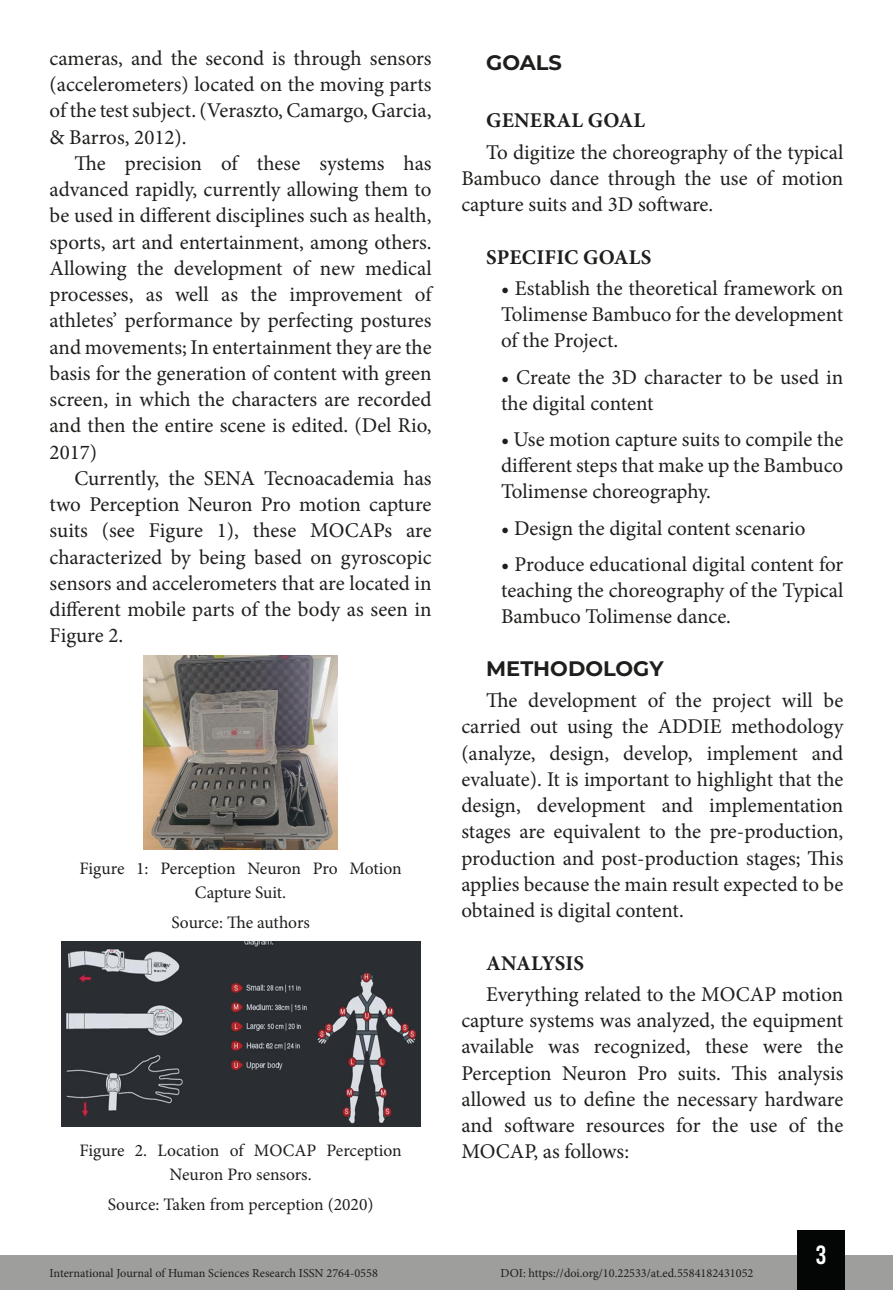
<style>
.page{position:relative;width:893px;height:1290px;background:#fff}
.page>*{position:absolute;margin:0;border:0;box-sizing:border-box;transform-origin:0 0}
.t1{font:26.25px "Bebas Kai";color:#fff}
.TXT{font:21px/26.2px "Minion Pro";color:#1e1e1c;text-align:justify}
.LISTA_simples{font:21px/26.2px "Minion Pro";letter-spacing:-.005em;color:#1e1e1c;text-align:justify}
.SUB{font:700 21px "Minion Pro";letter-spacing:.01em;color:#1e1e1c}
.TITULO{font:700 21px "Montserrat";color:#1e1e1c}
.INFO{font:17.5px/24.5px "Minion Pro";color:#1e1e1c;text-align:center}
.t2{font:12.25px "Minion Pro";color:#1e1e1c}
</style>
<div class="page">
<div style="left:0;top:1255px;width:893px;height:35px;background:#9e9e9d"></div>
<div style="left:797px;top:1230px;width:48px;height:60px;background:#040505"></div>
<img style="left:144px;top:656px;width:194px;height:193px">
<img style="left:61px;top:941px;width:359px;height:185px">
<p class="TXT" style="left:50px;top:45px;width:384px">cameras, and the second is through sensors (accelerometers) located on the moving parts of the test subject. (Veraszto, Camargo, Garcia, &amp; Barros, 2012).</p>
<p class="TXT" style="left:50px;top:150px;width:384px;text-indent:25px">The precision of these systems has advanced rapidly, currently allowing them to be used in different disciplines such as health, sports, art and entertainment, among others.<br>Allowing the development of new medical processes, as well as the improvement of athletes’ performance by perfecting postures and movements; In entertainment they are the basis for the generation of content with green screen, in which the characters are recorded and then the entire scene is edited. (Del Rio, 2017)</p>
<p class="TXT" style="left:50px;top:465px;width:384px;text-indent:25px">Currently, the SENA Tecnoacademia has two Perception Neuron Pro motion capture suits (see Figure 1), these MOCAPs are characterized by being based on gyroscopic sensors and accelerometers that are located in different mobile parts of the body as seen in Figure 2.</p>
<p class="INFO" style="left:79px;top:856px;width:324px">Figure 1: Perception Neuron Pro Motion<br>Capture Suit.</p>
<p class="INFO" style="left:171px;top:910px;width:140px">Source: The authors</p>
<p class="INFO" style="left:79px;top:1138px;width:324px">Figure 2. Location of MOCAP Perception<br>Neuron Pro sensors.</p>
<p class="INFO" style="left:108px;top:1192px;width:267px">Source: Taken from perception (2020)</p>
<p class="TITULO" style="left:486px;top:47px;width:77px">GOALS</p>
<p class="SUB" style="left:486px;top:106px;width:160px">GENERAL GOAL</p>
<p class="TXT" style="left:461px;top:139px;width:383px;text-indent:25px">To digitize the choreography of the typical Bambuco dance through the use of motion capture suits and 3D software.</p>
<p class="SUB" style="left:486px;top:242px;width:166px">SPECIFIC GOALS</p>
<p class="LISTA_simples" style="left:501px;top:275px;width:344px">• Establish the theoretical framework on Tolimense Bambuco for the development of the Project.</p>
<p class="LISTA_simples" style="left:501px;top:364px;width:344px">• Create the 3D character to be used in the digital content</p>
<p class="LISTA_simples" style="left:501px;top:426px;width:344px">• Use motion capture suits to compile the different steps that make up the Bambuco Tolimense choreography.</p>
<p class="LISTA_simples" style="left:501px;top:515px;width:306px">• Design the digital content scenario</p>
<p class="LISTA_simples" style="left:501px;top:551px;width:344px">• Produce educational digital content for teaching the choreography of the Typical Bambuco Tolimense dance.</p>
<p class="TITULO" style="left:486px;top:653px;width:179px">METHODOLOGY</p>
<p class="TXT" style="left:461px;top:687px;width:384px;text-indent:25px">The development of the project will be carried out using the ADDIE methodology (analyze, design, develop, implement and evaluate). It is important to highlight that the design, development and implementation stages are equivalent to the pre-production, production and post-production stages; This applies because the main result expected to be obtained is digital content.</p>
<p class="SUB" style="left:486px;top:948px;width:99px">ANALYSIS</p>
<p class="TXT" style="left:461px;top:981px;width:384px;text-indent:25px">Everything related to the MOCAP motion capture systems was analyzed, the equipment available was recognized, these were the Perception Neuron Pro suits. This analysis allowed us to define the necessary hardware and software resources for the use of the MOCAP, as follows:</p>
<p class="t1" style="left:816px;top:1241px;width:12px">3</p>
<p class="t2" style="left:50px;top:1265px;width:330px">International Journal of Human Sciences Research ISSN 2764-0558</p>
<p class="t2" style="left:501px;top:1265px;width:254px">DOI: https://doi.org/10.22533/at.ed.5584182431052</p>
</div>
